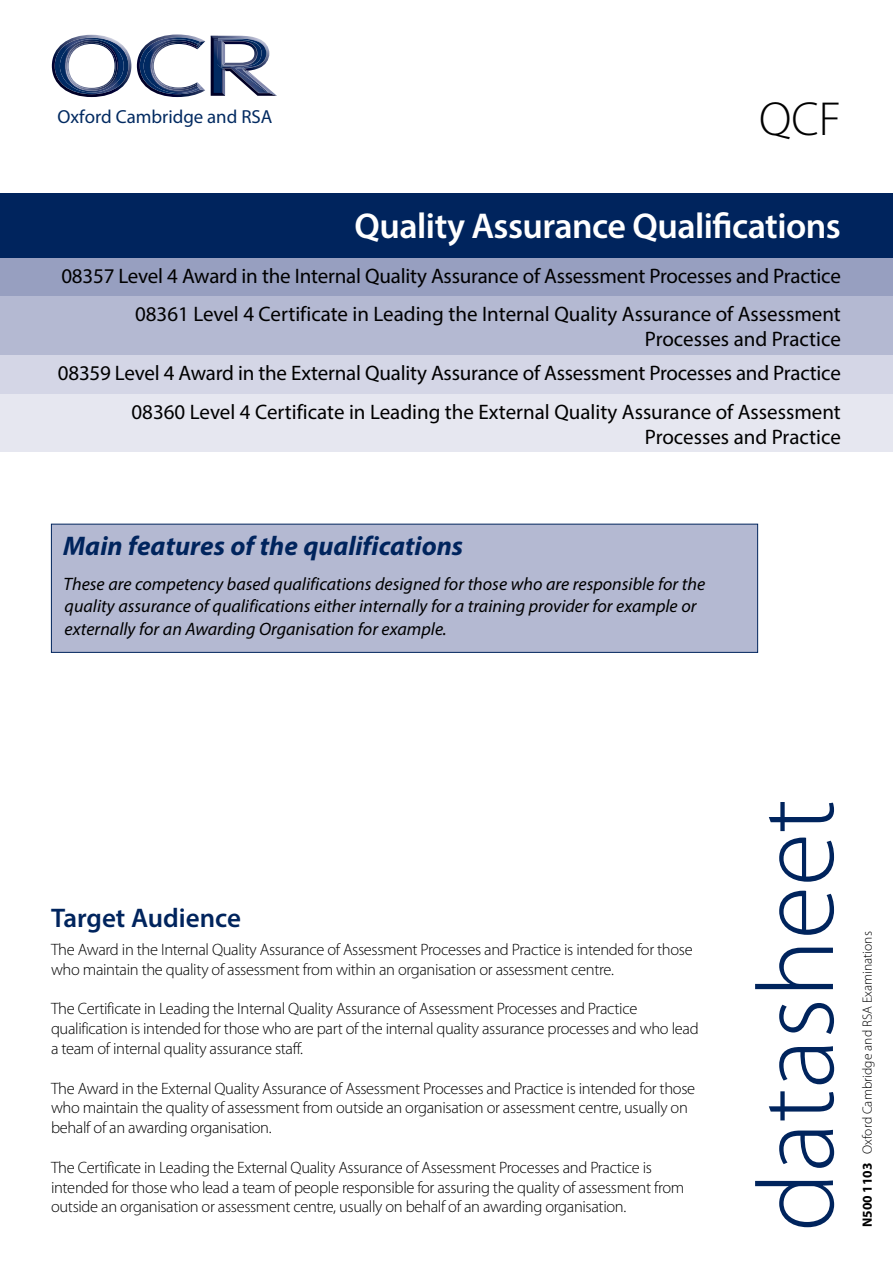
<style>
.page{position:relative;width:893px;height:1263px;background:#fff}
.page>*{position:absolute;margin:0;border:0;box-sizing:border-box;transform-origin:0 0}
.t1{font:300 109.5px "Myriad Pro";color:#00245d}
.t2{font:300 48px "Myriad Pro";color:#000}
.t3{font:600 36px "Myriad Pro";letter-spacing:-.015em;color:#fff}
.Head{font:italic 700 27px "Myriad Pro";color:#00245d}
.t4{font:600 27px "Myriad Pro";color:#00245d}
.t5{font:21px/25.2px "Myriad Pro";letter-spacing:-.005em;color:#000;text-align:right}
.t6{font:18.9px "Myriad Pro";color:#022a61}
.Body_10_14_tab{font:italic 18px/22.5px "Myriad Pro";color:#000}
.t7{font:300 16.5px/19.8px "Myriad Pro";letter-spacing:-.02em;color:#000}
.t8{font:300 13.5px "Myriad Pro";color:#000}
.s1{font-family:"Myriad";font-weight:700}
</style>
<div class="page">
<img style="left:267px;top:46px;width:2px;height:15px">
<img style="left:257px;top:90px;width:20px;height:6px">
<img style="left:257px;top:38px;width:10px;height:25px">
<svg style="left:52px;top:35px;width:79px;height:62px"></svg>
<img style="left:55px;top:38px;width:74px;height:56px">
<img style="left:60px;top:39px;width:64px;height:54px">
<img style="left:257px;top:39px;width:9px;height:27px">
<img style="left:257px;top:40px;width:5px;height:26px">
<img style="left:257px;top:68px;width:12px;height:25px">
<svg style="left:211px;top:36px;width:46px;height:60px"></svg>
<svg style="left:137px;top:34px;width:68px;height:63px"></svg>
<div style="left:0;top:193px;width:893px;height:66px;background:#00245d"></div>
<div style="left:0;top:258px;width:893px;height:39px;background:#979fc0"></div>
<div style="left:0;top:297px;width:893px;height:59px;background:#b4b9d2"></div>
<div style="left:51px;top:524px;width:707px;height:129px;background:#b4b9d2;border:1px solid #00245d"></div>
<div style="left:0;top:356px;width:893px;height:38px;background:#d4d6e6"></div>
<div style="left:0;top:394px;width:893px;height:57px;background:#e6e7f0"></div>
<p class="t6" style="left:58px;top:105px;width:216px">Oxford Cambridge and RSA</p>
<p class="t2" style="left:759px;top:92px;width:83px">QCF</p>
<p class="t3" style="left:355px;top:203px;width:488px">Quality Assurance Qualifications</p>
<p class="t5" style="left:61px;top:263px;width:781px">08357 Level 4 Award in the Internal Quality Assurance of Assessment Processes and Practice</p>
<p class="t5" style="left:135px;top:301px;width:707px">08361 Level 4 Certificate in Leading the Internal Quality Assurance of Assessment<br>Processes and Practice</p>
<p class="t5" style="left:58px;top:360px;width:784px">08359 Level 4 Award in the External Quality Assurance of Assessment Processes and Practice</p>
<p class="t5" style="left:132px;top:399px;width:711px">08360 Level 4 Certificate in Leading the External Quality Assurance of Assessment<br>Processes and Practice</p>
<p class="Head" style="left:63px;top:528px;width:402px">Main features of the qualifications</p>
<p class="Body_10_14_tab" style="left:64px;top:572px;width:643px">These are competency based qualifications designed for those who are responsible for the quality assurance of qualifications either internally for a training provider for example or externally for an Awarding Organisation for example.</p>
<p class="t4" style="left:51px;top:900px;width:191px">Target Audience</p>
<p class="t7" style="left:51px;top:940px;width:643px">The Award in the Internal Quality Assurance of Assessment Processes and Practice is intended for those who maintain the quality of assessment from within an organisation or assessment centre.</p>
<p class="t7" style="left:51px;top:999px;width:649px">The Certificate in Leading the Internal Quality Assurance of Assessment Processes and Practice qualification is intended for those who are part of the internal quality assurance processes and who lead a team of internal quality assurance staff.</p>
<p class="t7" style="left:51px;top:1078px;width:646px">The Award in the External Quality Assurance of Assessment Processes and Practice is intended for those who maintain the quality of assessment from outside an organisation or assessment centre, usually on behalf of an awarding organisation.</p>
<p class="t7" style="left:51px;top:1158px;width:635px">The Certificate in Leading the External Quality Assurance of Assessment Processes and Practice is intended for those who lead a team of people responsible for assuring the quality of assessment from outside an organisation or assessment centre, usually on behalf of an awarding organisation.</p>
<p class="t1" style="left:736px;top:1232px;width:434px;rotate:-90deg">datasheet</p>
<p class="t8" style="left:860px;top:1227px;width:297px;rotate:-90deg"><span class="s1">N500 1103</span> Oxford Cambridge and RSA Examinations</p>
</div>
